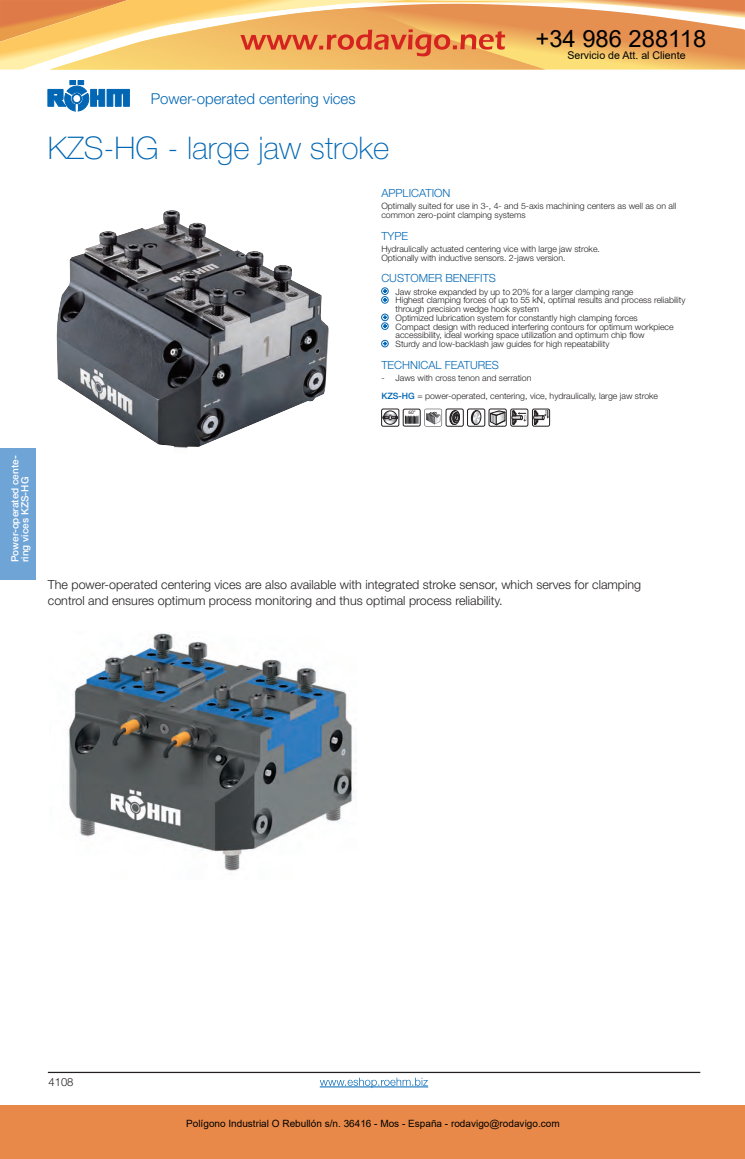
<style>
.page{position:relative;width:745px;height:1159px;background:#fff}
.page>*{position:absolute;margin:0;border:0;box-sizing:border-box;transform-origin:0 0}
.t1{font:100 31.25px "Helvetica Neue LT Std";color:#0166b3}
.t2{font:23.75px "Arial";color:#000}
.t3{font:300 15px "Helvetica Neue LT Std";color:#0166b3}
.t4{font:300 12.5px/16.2px "Helvetica Neue LT Std";color:#231f20}
.t5{font:300 11.25px "Helvetica Neue LT Std";color:#0166b3}
.t6{font:300 11.25px "Helvetica Neue LT Std";color:#231f20}
.t7{font:10.62px "Arial";color:#000}
.t8{font:10px "Arial";color:#000}
.t9{font:500 10px/10px "Helvetica Neue LT Std";color:#fff}
.t10{font:300 8.75px/8.8px "Helvetica Neue LT Std";color:#231f20}
.t11{font:5.25px "Myriad Pro";color:#231f20}
.s1{font-weight:500;color:#0166b3}
</style>
<div class="page">
<svg style="left:48px;top:80px;width:81px;height:31px"></svg>
<div style="left:72px;top:94px;width:9px;height:10px;border:1px solid #0166b3;border-radius:50%"></div>
<div style="left:73px;top:94px;width:8px;height:9px;border:1px solid #0166b3;border-radius:50%"></div>
<hr style="left:48px;top:1072px;width:652px;height:1px;background:#231f20">
<hr style="left:319px;top:1086px;width:109px;height:1px;background:#0166b3">
<svg style="left:319px;top:1077px;width:108px;height:11px"></svg>
<div style="left:381px;top:288px;width:7px;height:7px;border:1px solid #0166b3;border-radius:50%"></div>
<div style="left:381px;top:296px;width:7px;height:7px;border:1px solid #0166b3;border-radius:50%"></div>
<svg style="left:383px;top:289px;width:3px;height:12px"></svg>
<div style="left:381px;top:314px;width:7px;height:7px;border:1px solid #0166b3;border-radius:50%"></div>
<div style="left:381px;top:323px;width:7px;height:7px;border:1px solid #0166b3;border-radius:50%"></div>
<svg style="left:383px;top:316px;width:3px;height:12px"></svg>
<div style="left:381px;top:340px;width:7px;height:7px;border:1px solid #0166b3;border-radius:50%"></div>
<div style="left:381px;top:409px;width:18px;height:17px;border:1px solid #231f20;border-radius:2px"></div>
<svg style="left:382px;top:411px;width:15px;height:13px"></svg>
<div style="left:403px;top:409px;width:17px;height:17px;border:1px solid #231f20;border-radius:2px"></div>
<svg style="left:404px;top:415px;width:14px;height:9px"></svg>
<svg style="left:424px;top:409px;width:18px;height:17px"></svg>
<div style="left:445px;top:409px;width:18px;height:17px;border:1px solid #231f20;border-radius:2px"></div>
<svg style="left:449px;top:410px;width:10px;height:15px"></svg>
<div style="left:467px;top:409px;width:17px;height:17px;border:1px solid #231f20;border-radius:2px"></div>
<svg style="left:471px;top:410px;width:10px;height:15px"></svg>
<svg style="left:490px;top:411px;width:14px;height:13px"></svg>
<div style="left:488px;top:409px;width:18px;height:17px;border:1px solid #231f20;border-radius:2px"></div>
<div style="left:510px;top:409px;width:18px;height:17px;border:1px solid #231f20;border-radius:2px"></div>
<svg style="left:511px;top:410px;width:15px;height:15px"></svg>
<div style="left:532px;top:409px;width:17px;height:17px;border:1px solid #231f20;border-radius:2px"></div>
<svg style="left:533px;top:410px;width:15px;height:15px"></svg>
<img style="left:56px;top:210px;width:273px;height:239px">
<img style="left:68px;top:633px;width:289px;height:238px">
<div style="left:0;top:448px;width:35px;height:132px;background:#6fa4d7"></div>
<div style="left:0;top:1105px;width:744px;height:54px;background:#e88949"></div>
<svg style="left:0;top:0;width:744px;height:70px;background:#f0b66e"></svg>
<p class="t9" style="left:11px;top:562px;width:108px;rotate:-90deg">Power-operated cente&shy;ring vices KZS-HG</p>
<h2 class="t2" style="left:535px;top:22px;width:172px">+34 986 288118</h2>
<p class="t7" style="left:567px;top:48px;width:120px">Servicio de Att. al Cliente</p>
<h3 class="t3" style="left:151px;top:93px;width:206px">Power-operated centering vices</h3>
<h1 class="t1" style="left:48px;top:137px;width:343px">KZS-HG - large jaw stroke</h1>
<p class="t5" style="left:381px;top:189px;width:71px">APPLICATION</p>
<p class="t10" style="left:381px;top:202px;width:296px">Optimally suited for use in 3-, 4- and 5-axis machining centers as well as on all common zero-point clamping systems</p>
<p class="t5" style="left:381px;top:232px;width:28px">TYPE</p>
<p class="t10" style="left:381px;top:245px;width:220px">Hydraulically actuated centering vice with large jaw stroke.<br>Optionally with inductive sensors. 2-jaws version.</p>
<p class="t5" style="left:381px;top:274px;width:116px">CUSTOMER BENEFITS</p>
<p class="t10" style="left:395px;top:288px;width:291px">Jaw stroke expanded by up to 20% for a larger clamping range<br>Highest clamping forces of up to 55 kN, optimal results and process reliability through precision wedge hook system<br>Optimized lubrication system for constantly high clamping forces<br>Compact design with reduced interfering contours for optimum workpiece accessibility, ideal working space utilization and optimum chip flow<br>Sturdy and low-backlash jaw guides for high repeatability</p>
<p class="t5" style="left:381px;top:361px;width:119px">TECHNICAL FEATURES</p>
<p class="t10" style="left:381px;top:370px;width:278px;line-height:17.5px">- Jaws with cross tenon and serration<br><span class="s1">KZS-HG</span> = power-operated, centering, vice, hydraulically, large jaw stroke</p>
<p class="t11" style="left:408px;top:410px;width:9px">60°</p>
<h3 class="t4" style="left:48px;top:577px;width:594px">The power-operated centering vices are also available with integrated stroke sensor, which serves for clamping control and ensures optimum process monitoring and thus optimal process reliability.</h3>
<p class="t6" style="left:48px;top:1077px;width:27px">4108</p>
<p class="t8" style="left:186px;top:1117px;width:375px">Polígono Industrial O Rebullón s/n. 36416 - Mos - España - rodavigo@rodavigo.com</p>
</div>
